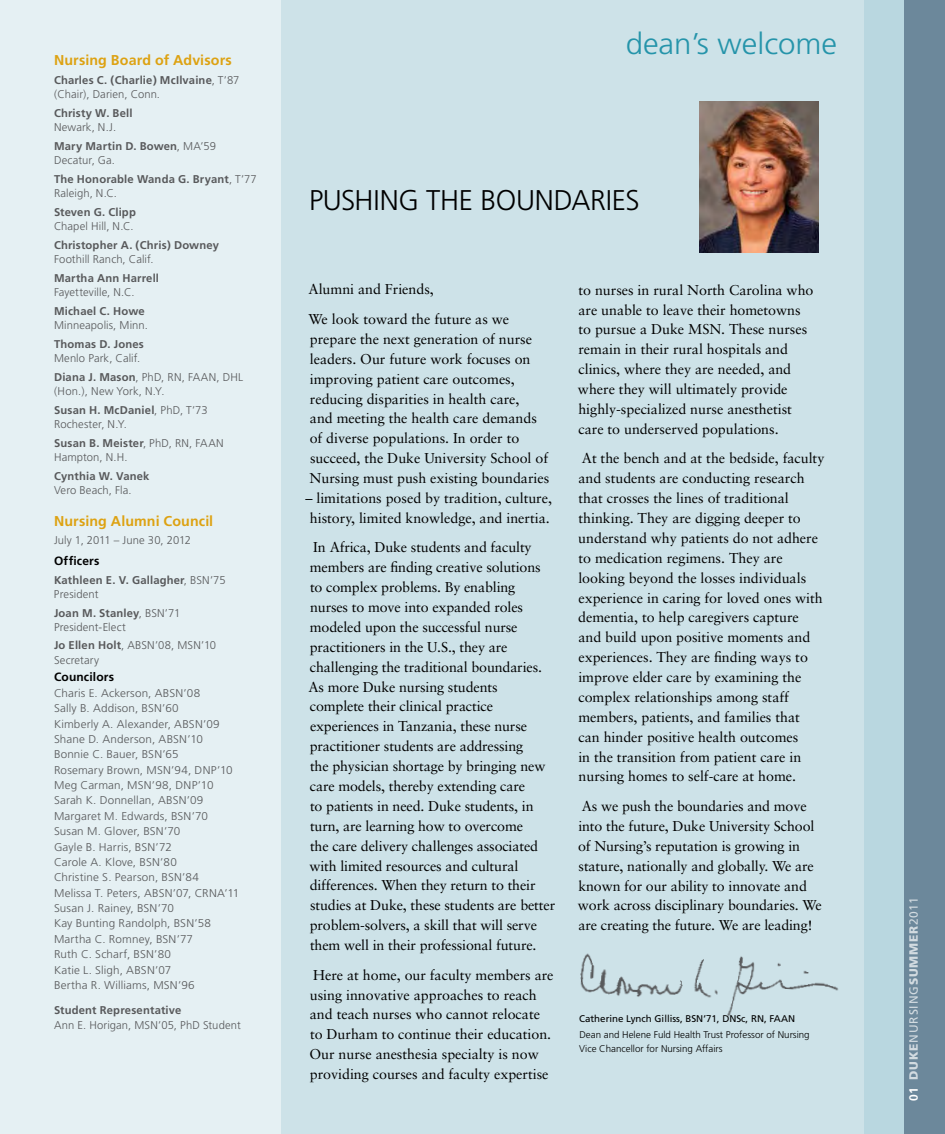
<style>
.page{position:relative;width:945px;height:1134px;background:#cde2e8}
.page>*{position:absolute;margin:0;border:0;box-sizing:border-box;transform-origin:0 0}
.t1{font:300 30px "Frutiger";color:#2594aa;scale:1.04 1}
.t2{font:300 28.5px "Frutiger";letter-spacing:-.015em;color:#000}
.t3{font:14.25px/20px "Sabon";color:#000}
.t4{font:700 14.25px "Frutiger";letter-spacing:.005em;color:#dda212}
.t5{font:12px "Frutiger";letter-spacing:.07em;color:#fff}
.t6{font:700 12px "Frutiger";letter-spacing:.015em;color:#000}
.t7{font:700 12px "Frutiger";color:#fff}
.t8{font:300 11.25px/15.5px "Frutiger";letter-spacing:.01em;color:#58595b;scale:1.04 1}
.t9{font:300 11.25px/18.8px "Frutiger";letter-spacing:.01em;color:#58595b}
.t10{font:700 11.25px/14.2px "Frutiger";letter-spacing:.015em;color:#58595b}
.t11{font:300 9.75px/13.5px "Frutiger";color:#000}
.t12{font:9.75px "Frutiger";color:#000}
.s1{font-weight:300}
.s2{font-weight:700}
.s3{font-weight:900}
</style>
<div class="page">
<div style="left:0;top:0;width:281px;height:1134px;background:#e5f0f3"></div>
<div style="left:864px;top:0;width:81px;height:1134px;background:#b9d7e0"></div>
<div style="left:904px;top:0;width:41px;height:1134px;background:#6c889b"></div>
<img style="left:700px;top:102px;width:118px;height:151px">
<img style="left:580px;top:953px;width:259px;height:64px">
<p class="t4" style="left:54px;top:52px;width:179px">Nursing Board of Advisors</p>
<p class="t10" style="left:54px;top:73px;width:187px">Charles C. (Charlie) McIlvaine<span class="s1">, T’87 (Chair), Darien, Conn.</span></p>
<p class="t10" style="left:54px;top:106px;width:80px">Christy W. Bell</p>
<p class="t9" style="left:54px;top:118px;width:163px">Newark, N .J.<br><span class="s2">Mary Martin D. Bowen</span>, MA ’59</p>
<p class="t10" style="left:54px;top:151px;width:204px;line-height:18.8px"><span class="s1">Decatur, G a.<br></span>The Honorable Wanda G. Bryant<span class="s1">, T’77</span></p>
<p class="t9" style="left:54px;top:184px;width:65px">Raleigh, N .C.</p>
<p class="t10" style="left:54px;top:205px;width:83px">Steven G. Clipp</p>
<p class="t9" style="left:54px;top:217px;width:81px">Chapel Hill, N .C.</p>
<p class="t10" style="left:54px;top:238px;width:167px">Christopher A. (Chris) Downey</p>
<p class="t9" style="left:54px;top:250px;width:101px">Foothill Ranch, Calif.</p>
<p class="t10" style="left:54px;top:271px;width:107px">Martha Ann Harrell</p>
<p class="t9" style="left:54px;top:283px;width:82px">Fayetteville, N .C.</p>
<p class="t10" style="left:54px;top:304px;width:92px">Michael C. Howe</p>
<p class="t9" style="left:54px;top:316px;width:95px">Minneapolis, Minn.</p>
<p class="t10" style="left:54px;top:337px;width:91px">Thomas D. Jones</p>
<p class="t9" style="left:54px;top:349px;width:136px">Menlo Park, Calif.<br><span class="s2">Diana J. Mason</span>, PhD, RN , FAAN</p>
<p class="t9" style="left:216px;top:368px;width:10px">, DHL</p>
<p class="t9" style="left:54px;top:382px;width:155px">(Hon.), New York, N .Y.<br><span class="s2">Susan H. McDaniel</span>, PhD, T’73</p>
<p class="t9" style="left:54px;top:415px;width:144px">Rochester, N .Y.<br><span class="s2">Susan B. Meister</span>, PhD, RN , FAAN</p>
<p class="t9" style="left:54px;top:448px;width:75px">Hampton, N .H .</p>
<p class="t10" style="left:54px;top:469px;width:97px">Cynthia W. Vanek</p>
<p class="t9" style="left:54px;top:481px;width:79px">Vero Beach, Fla.</p>
<p class="t4" style="left:54px;top:512px;width:161px">Nursing Alumni Council</p>
<p class="t9" style="left:54px;top:531px;width:138px">July 1, 2011 – June 30, 2012</p>
<p class="t6" style="left:54px;top:554px;width:47px">Officers</p>
<p class="t10" style="left:54px;top:573px;width:173px">Kathleen E. V. Gallagher<span class="s1">, BSN ’75<br>President</span></p>
<p class="t9" style="left:54px;top:606px;width:128px;line-height:14.2px"><span class="s2">Joan M. Stanley</span>, BSN ’71<br>President-Elect</p>
<p class="t9" style="left:54px;top:636px;width:128px"><span class="s2">Jo Ellen Holt</span>, ABSN ’08, MSN</p>
<p class="t9" style="left:201px;top:636px;width:16px">’10</p>
<p class="t9" style="left:54px;top:651px;width:47px">Secretary</p>
<p class="t6" style="left:54px;top:670px;width:62px">Councilors</p>
<p class="t8" style="left:54px;top:685px;width:161px">Charis E. Ackerson, ABSN ’08<br>Sally B. Addison, BSN ’60<br>Kimberly A. Alexander, ABSN ’09<br>Shane D. Anderson, ABSN ’10<br>Bonnie C. Bauer, BSN ’65<br>Rosemary Brown, MSN</p>
<p class="t8" style="left:171px;top:762px;width:61px">’94, DN P’10</p>
<p class="t8" style="left:54px;top:778px;width:75px">Meg Carman, MSN</p>
<p class="t8" style="left:54px;top:778px;width:155px;text-indent:98px">’98, DN P’10<br>Sarah K. Donnellan, ABSN ’09<br>Margaret M . Edwards, BSN ’70<br>Susan M . G lover, BSN ’70<br>Gayle B. Harris, BSN ’72<br>Carole A. Klove, BSN ’80<br>Christine S. Pearson, BSN ’84<br>M elissa T. Peters, ABSN ’07, CRNA</p>
<p class="t8" style="left:224px;top:885px;width:16px">’11</p>
<p class="t8" style="left:54px;top:901px;width:152px">Susan J. Rainey, BSN ’70<br>Kay Bunting Randolph, BSN ’58<br>Martha C. Romney, BSN ’77<br>Ruth C. Scharf, BSN ’80<br>Katie L. Sligh, ABSN ’07<br>Bertha R. Williams, MSN</p>
<p class="t8" style="left:178px;top:978px;width:18px">’96</p>
<p class="t10" style="left:54px;top:1003px;width:129px">Student Representative</p>
<p class="t9" style="left:54px;top:1016px;width:85px">Ann E. Horigan, MSN</p>
<p class="t9" style="left:158px;top:1016px;width:84px">’05, PhD Student</p>
<h2 class="t2" style="left:309px;top:184px;width:66px">PUSH ING</h2>
<h2 class="t2" style="left:426px;top:184px;width:115px">the BOUNDARIES</h2>
<h1 class="t1" style="left:626px;top:26px;width:205px">dean’s welcome</h1>
<p class="t3" style="left:308px;top:275px;width:202px;line-height:29.5px">Alumni and Friends,<br>We look toward the future as we</p>
<p class="t3" style="left:310px;top:329px;width:241px">prepare the next generation of nurse leaders. Our future work focuses on improving patient care outcomes, reducing disparities in health care,<br>and meeting the health care demands of diverse populations. In order to succeed, the Duke University School of Nursing must push existing boundaries</p>
<p class="t3" style="left:305px;top:488px;width:248px;text-align:center">– limitations posed by tradition, culture, history, limited knowledge, and inertia.</p>
<p class="t3" style="left:308px;top:537px;width:248px;text-indent:5px">In Africa, Duke students and faculty members are finding creative solutions to complex problems. By enabling nurses to move into expanded roles modeled upon the successful nurse practitioners in the U.S., they are challenging the traditional boundaries.<br>As more Duke nursing students complete their clinical practice experiences in Tanzania, these nurse practitioner students are addressing<br>the physician shortage by bringing new care models, thereby extending care<br>to patients in need. Duke students, in turn, are learning how to overcome<br>the care delivery challenges associated with limited resources and cultural differences. When they return to their studies at Duke, these students are better problem-solvers, a skill that will serve them well in their professional future.</p>
<p class="t3" style="left:309px;top:965px;width:246px">Here at home, our faculty members are using innovative approaches to reach and teach nurses who cannot relocate to Durham to continue their education.<br>Our nurse anesthesia specialty is now providing courses and faculty expertise</p>
<p class="t3" style="left:578px;top:280px;width:237px">to nurses in rural North Carolina who are unable to leave their hometowns to pursue a Duke MSN. These nurses remain in their rural hospitals and clinics, where they are needed, and where they will ultimately provide highly-specialized nurse anesthetist care to underserved populations.</p>
<p class="t3" style="left:578px;top:448px;width:248px">At the bench and at the bedside, faculty and students are conducting research that crosses the lines of traditional thinking. They are digging deeper to understand why patients do not adhere to medication regimens. They are looking beyond the losses individuals experience in caring for loved ones with dementia, to help caregivers capture and build upon positive moments and experiences. They are finding ways to improve elder care by examining the complex relationships among staff members, patients, and families that can hinder positive health outcomes<br>in the transition from patient care in nursing homes to self-care at home.</p>
<p class="t3" style="left:578px;top:796px;width:245px">As we push the boundaries and move into the future, Duke University School of Nursing’s reputation is growing in stature, nationally and globally. We are known for our ability to innovate and work across disciplinary boundaries. We are creating the future. We are leading!</p>
<p class="t12" style="left:579px;top:1013px;width:217px">Catherine Lynch Gilliss, BSN’71, DNSc, RN, FAAN</p>
<p class="t11" style="left:579px;top:1028px;width:232px">Dean and Helene Fuld Health Trust Professor of Nursing<br>Vice C hancellor for Nursing Affairs</p>
<p class="t5" style="left:907px;top:1080px;width:184px;rotate:-90deg"><span class="s3">DUKE</span>NURSING<span class="s3">SUMMER</span>2011</p>
<p class="t7" style="left:907px;top:1101px;width:15px;rotate:-90deg">01</p>
</div>
